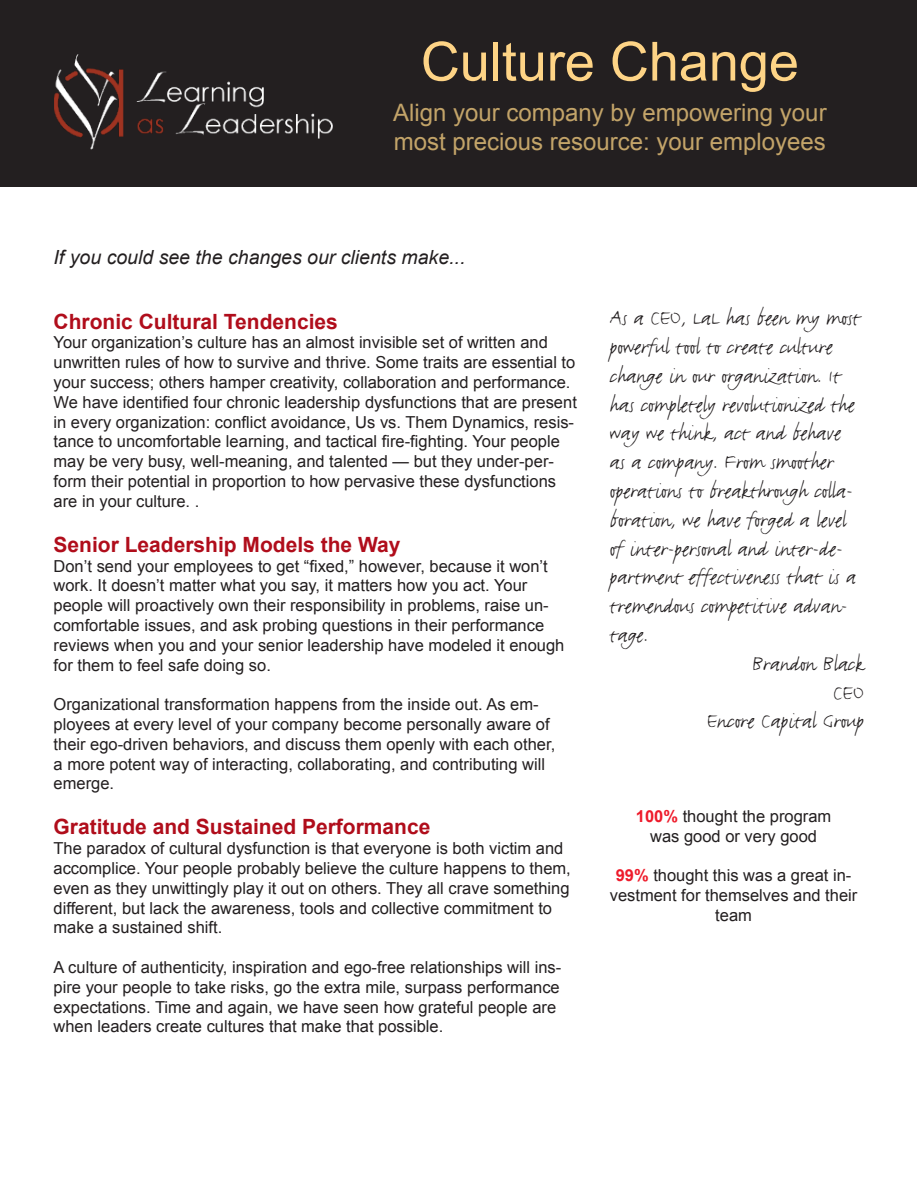
<style>
.page{position:relative;width:918px;height:1188px;background:#fff}
.page>*{position:absolute;margin:0;border:0;box-sizing:border-box;transform-origin:0 0}
.t1{font:54px "Arial";color:#fed486}
.t2{font:24px/28.8px "FF Justlefthand";color:#231f20}
.t3{font:24px/28.8px "Arial";color:#c3a469}
.Style_de_paragraphe{font:700 21px "Arial";color:#b00d1b}
.t4{font:italic 19.5px "Arial";color:#231f20}
.t5{font:16.5px/19.8px "Arial";color:#231f20}
.s1{font-weight:700;color:#ee1b2b}
</style>
<div class="page">
<div style="left:1px;top:1px;width:916px;height:186px;background:#231f20"></div>
<img style="left:54px;top:54px;width:278px;height:96px">
<p class="t1" style="left:421px;top:26px;width:380px">Culture Change</p>
<p class="t3" style="left:393px;top:99px;width:435px">Align your company by empowering your most precious resource: your employees</p>
<p class="t4" style="left:54px;top:244px;width:413px">If you could see the changes our clients make...</p>
<p class="Style_de_paragraphe" style="left:54px;top:307px;width:286px">Chronic Cultural Tendencies</p>
<p class="t5" style="left:54px;top:333px;width:523px">Your organization’s culture has an almost invisible set of written and unwritten rules of how to survive and thrive. Some traits are essential to your success; others hamper creativity, collaboration and performance.</p>
<p class="t5" style="left:54px;top:392px;width:525px">We have identified four chronic leadership dysfunctions that are present in every organization: conflict avoidance, Us vs. Them Dynamics, resis&shy;tance to uncomfortable learning, and tactical fire-fighting. Your people may be very busy, well-meaning, and talented — but they under-per&shy;form their potential in proportion to how pervasive these dysfunctions are in your culture. .</p>
<p class="Style_de_paragraphe" style="left:54px;top:530px;width:348px">Senior Leadership Models the Way</p>
<p class="t5" style="left:54px;top:556px;width:512px">Don’t send your employees to get “fixed,” however, because it won’t work. It doesn’t matter what you say, it matters how you act. Your people will proactively own their responsibility in problems, raise un&shy;comfortable issues, and ask probing questions in their performance reviews when you and your senior leadership have modeled it enough for them to feel safe doing so.</p>
<p class="t5" style="left:54px;top:695px;width:503px">Organizational transformation happens from the inside out. As em&shy;ployees at every level of your company become personally aware of their ego-driven behaviors, and discuss them openly with each other, a more potent way of interacting, collaborating, and contributing will emerge.</p>
<p class="Style_de_paragraphe" style="left:54px;top:813px;width:378px">Gratitude and Sustained Performance</p>
<p class="t5" style="left:54px;top:839px;width:519px">The paradox of cultural dysfunction is that everyone is both victim and accomplice. Your people probably believe the culture happens to them, even as they unwittingly play it out on others. They all crave something different, but lack the awareness, tools and collective commitment to make a sustained shift.</p>
<p class="t5" style="left:54px;top:957px;width:509px">A culture of authenticity, inspiration and ego-free relationships will ins&shy;pire your people to take risks, go the extra mile, surpass performance expectations. Time and again, we have seen how grateful people are when leaders create cultures that make that possible.</p>
<p class="t2" style="left:610px;top:304px;width:252px">As a CEO, LaL has been my most powerful tool to create culture change in our organization. It has completely revolutionized the way we think, act and behave as a company. From smoother operations to breakthrough colla&shy;boration, we have forged a level of inter-personal and inter-de&shy;partment effectiveness that is a tremendous competitive advan&shy;tage.</p>
<p class="t2" style="left:752px;top:650px;width:113px">Brandon Black</p>
<p class="t2" style="left:833px;top:679px;width:32px">CEO</p>
<p class="t2" style="left:707px;top:708px;width:158px">Encore Capital Group</p>
<p class="t5" style="left:636px;top:806px;width:197px"><span class="s1">100%</span> thought the program</p>
<p class="t5" style="left:650px;top:826px;width:168px">was good or very good</p>
<p class="t5" style="left:610px;top:866px;width:249px;text-align:center"><span class="s1">99%</span> thought this was a great in&shy;vestment for themselves and their team</p>
</div>
